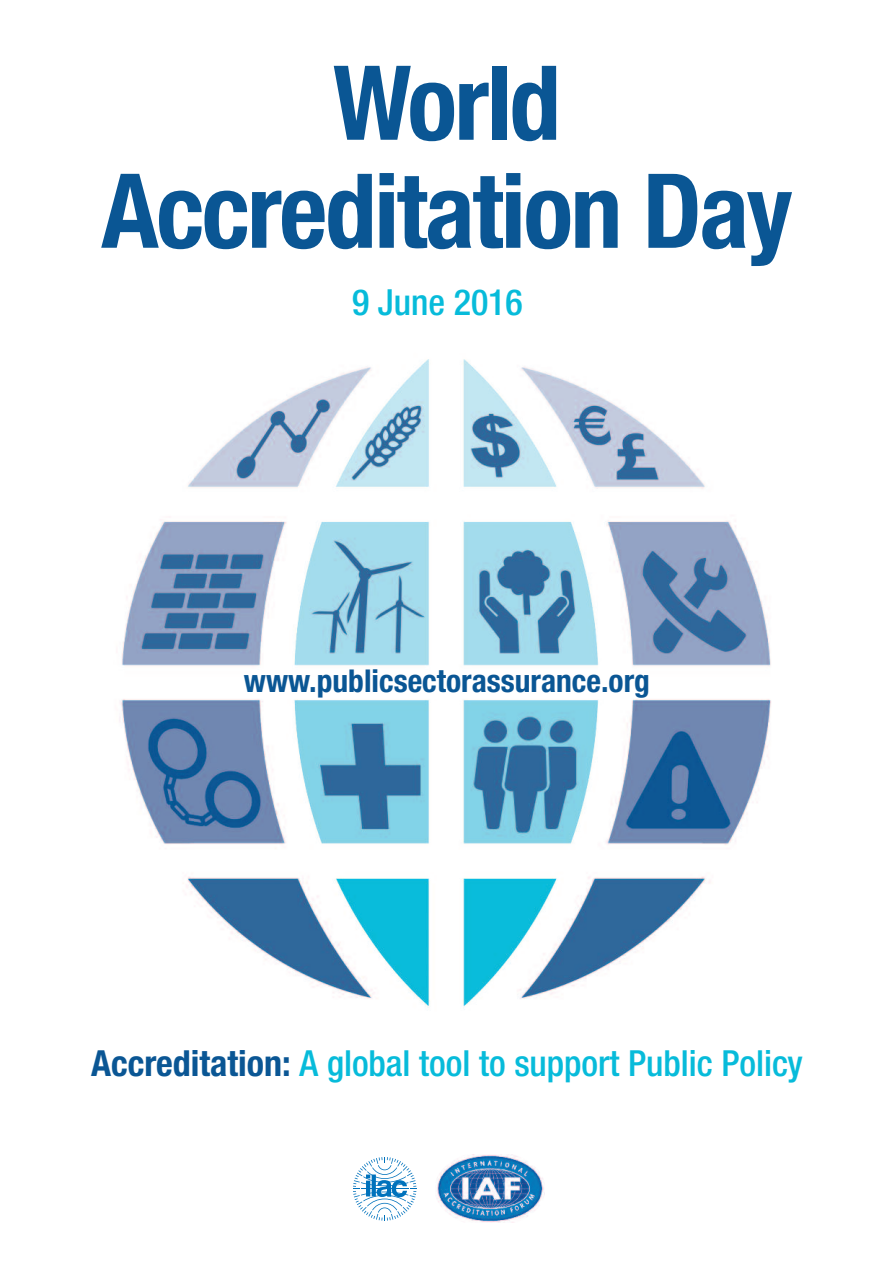
<style>
.page{position:relative;width:893px;height:1263px;background:#fff}
.page>*{position:absolute;margin:0;border:0;box-sizing:border-box;transform-origin:0 0}
.t1{font:700 condensed 103.5px/108px "Helvetica Neue";letter-spacing:-.025em;color:#0a5694;text-align:center}
.t2{font:500 condensed 36px "Helvetica Neue";color:#07bbda}
.t3{font:700 condensed 31.5px "Helvetica Neue";color:#0a5694}
.s1{font-weight:700;color:#0a5694}
</style>
<div class="page">
<img style="left:119px;top:359px;width:652px;height:651px">
<img style="left:436px;top:1154px;width:108px;height:68px">
<svg style="left:353px;top:1157px;width:63px;height:64px"></svg>
<h1 class="t1" style="left:101px;top:58px;width:693px">World<br>Accreditation Day</h1>
<p class="t2" style="left:352px;top:290px;width:172px">9 June 2016</p>
<p class="t3" style="left:244px;top:670px;width:407px">www.publicsectorassurance.org</p>
<p class="t2" style="left:91px;top:1050px;width:713px"><span class="s1">Accreditation:</span> A global tool to support Public Policy</p>
</div>
